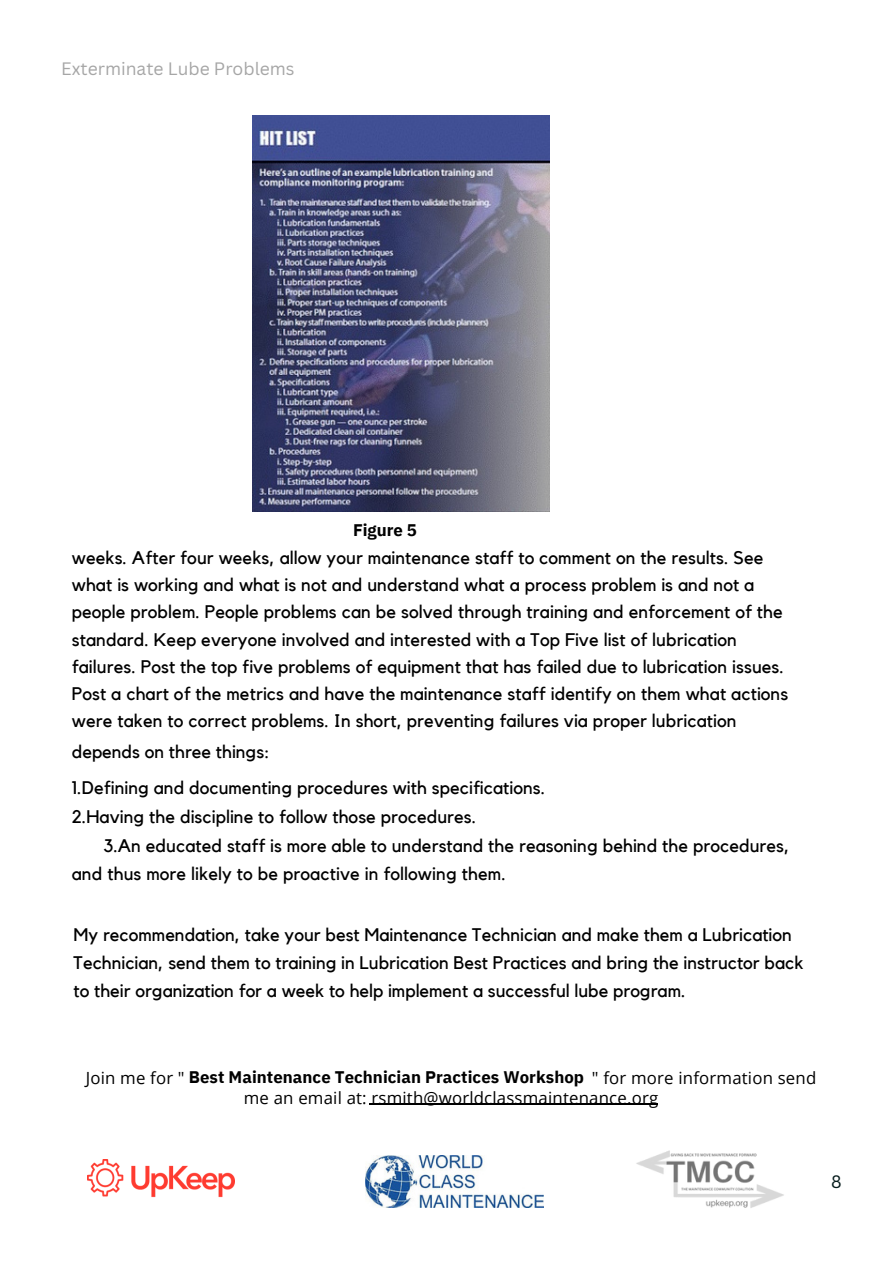
<style>
.page{position:relative;width:893px;height:1264px;background:#fff}
.page>*{position:absolute;margin:0;border:0;box-sizing:border-box;transform-origin:0 0}
.t1{font:18.15px/27.3px "Kollektif";letter-spacing:.005em;color:#000}
.t2{font:17.55px "Canva Sans";color:#a6a6a6}
.t3{font:17.55px "Canva Sans";color:#051b1b}
.t4{font:16.8px/20px "Open Sans";letter-spacing:.01em;color:#000}
.t5{font:700 16.8px "IBM Plex Sans";letter-spacing:.005em;color:#000}
.s1{font-family:"Open Sans";font-weight:400}
</style>
<div class="page">
<img style="left:253px;top:115px;width:297px;height:396px">
<hr style="left:369px;top:1103px;width:288px;height:1px;background:#000">
<img style="left:87px;top:1159px;width:147px;height:39px">
<img style="left:365px;top:1155px;width:178px;height:52px">
<img style="left:636px;top:1150px;width:148px;height:58px">
<p class="t2" style="left:61px;top:57px;width:235px">Exterminate Lube Problems</p>
<p class="t5" style="left:353px;top:518px;width:65px">Figure 5</p>
<p class="t1" style="left:72px;top:544px;width:718px">weeks. After four weeks, allow your maintenance staff to comment on the results. See what is working and what is not and understand what a process problem is and not a people problem. People problems can be solved through training and enforcement of the standard. Keep everyone involved and interested with a Top Five list of lubrication failures. Post the top five problems of equipment that has failed due to lubrication issues.<br>Post a chart of the metrics and have the maintenance staff identify on them what actions were taken to correct problems. In short, preventing failures via proper lubrication</p>
<p class="t1" style="left:72px;top:733px;width:475px;line-height:36.8px">depends on three things:<br>1.Defining and documenting procedures with specifications.</p>
<p class="t1" style="left:72px;top:803px;width:406px">2.Having the discipline to follow those procedures.</p>
<p class="t1" style="left:103px;top:832px;width:687px">3.An educated staff is more able to understand the reasoning behind the procedures,</p>
<p class="t1" style="left:72px;top:861px;width:435px">and thus more likely to be proactive in following them.</p>
<p class="t1" style="left:73px;top:920px;width:731px;line-height:28.3px">My recommendation, take your best Maintenance Technician and make them a Lubrication<br>Technician, send them to training in Lubrication Best Practices and bring the instructor back to their organization for a week to help implement a successful lube program.</p>
<p class="t5" style="left:86px;top:1066px;width:500px"><span class="s1">Join me for "</span> Best Maintenance Technician Practices Workshop</p>
<p class="t4" style="left:244px;top:1067px;width:574px;text-indent:348px">" for more information send me an email at: rsmith@worldclassmaintenance.org</p>
<p class="t3" style="left:831px;top:1168px;width:12px">8</p>
</div>
